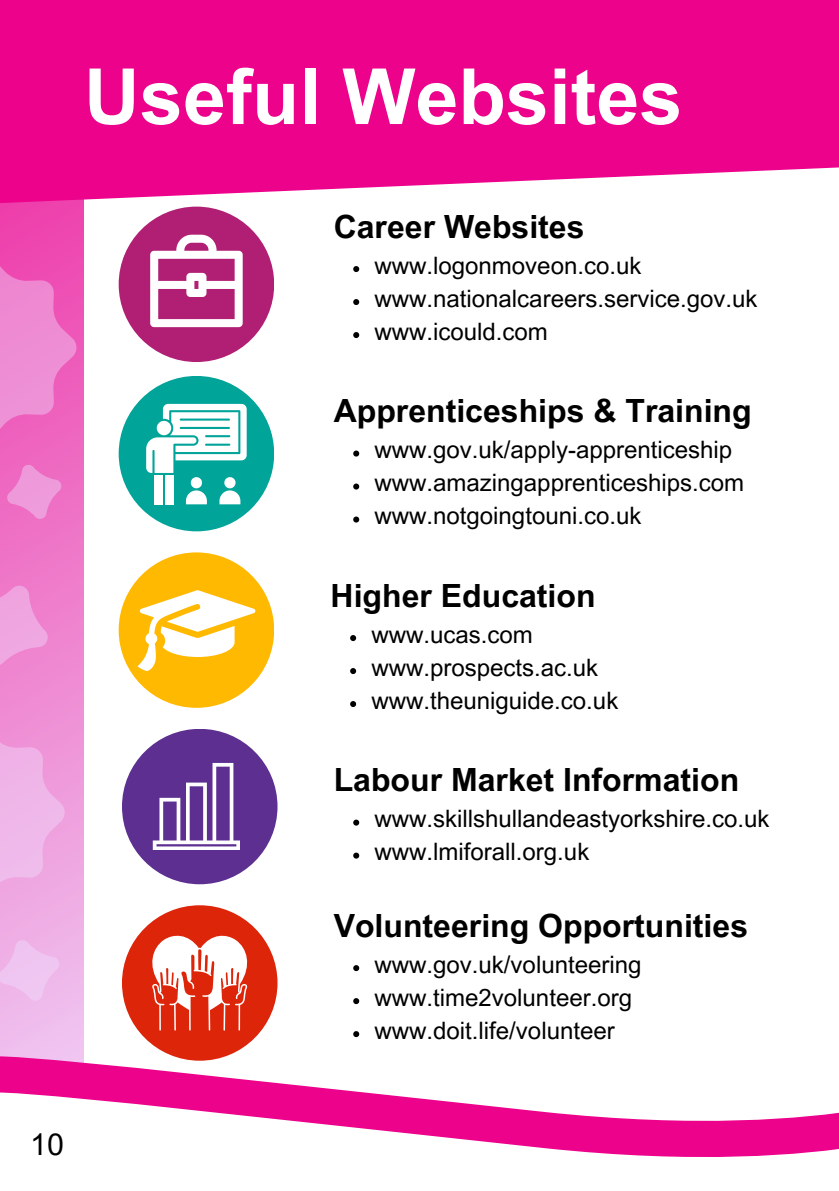
<style>
.page{position:relative;width:839px;height:1191px;background:#fff}
.page>*{position:absolute;margin:0;border:0;box-sizing:border-box;transform-origin:0 0}
.t1{font:700 77.4px "Arial MT Pro";color:#fff}
.t2{font:700 32px "Arial MT Pro";color:#000}
.t3{font:30.2px "Arial MT Pro";color:#000}
.t4{font:24px "Arial MT Pro";color:#000}
</style>
<div class="page">
<svg style="left:0;top:272px;width:84px;height:784px;background:#ee8fd5"></svg>
<svg style="left:0;top:272px;width:76px;height:165px;background:#ee7aca"></svg>
<svg style="left:0;top:726px;width:65px;height:173px;background:#efabe3"></svg>
<svg style="left:7px;top:464px;width:55px;height:55px;background:#ee84cf"></svg>
<svg style="left:0;top:585px;width:48px;height:82px;background:#ee96d8"></svg>
<svg style="left:0;top:940px;width:60px;height:61px;background:#efbeec"></svg>
<svg style="left:0;top:0;width:838px;height:272px;fill:#ed028c"></svg>
<svg style="left:0;top:1056px;width:360px;height:36px;fill:#ed028c"></svg>
<svg style="left:0;top:1092px;width:838px;height:65px"></svg>
<div style="left:119px;top:207px;width:155px;height:155px;background:#b11f74;border-radius:50%"></div>
<svg style="left:150px;top:235px;width:93px;height:92px"></svg>
<div style="left:119px;top:376px;width:155px;height:155px;background:#00a499;border-radius:50%"></div>
<svg style="left:146px;top:404px;width:101px;height:100px"></svg>
<div style="left:119px;top:552px;width:155px;height:156px;background:#ffb901;border-radius:50%"></div>
<svg style="left:138px;top:590px;width:117px;height:81px"></svg>
<div style="left:122px;top:729px;width:155px;height:155px;background:#5d2f91;border-radius:50%"></div>
<svg style="left:153px;top:763px;width:87px;height:87px"></svg>
<div style="left:122px;top:905px;width:155px;height:156px;background:#dd2509;border-radius:50%"></div>
<svg style="left:152px;top:935px;width:96px;height:96px"></svg>
<svg style="left:353px;top:266px;width:6px;height:6px"></svg>
<svg style="left:353px;top:299px;width:6px;height:6px"></svg>
<svg style="left:353px;top:332px;width:6px;height:6px"></svg>
<svg style="left:353px;top:451px;width:6px;height:6px"></svg>
<svg style="left:353px;top:484px;width:6px;height:6px"></svg>
<svg style="left:353px;top:517px;width:6px;height:6px"></svg>
<svg style="left:350px;top:635px;width:6px;height:6px"></svg>
<svg style="left:350px;top:668px;width:6px;height:6px"></svg>
<svg style="left:350px;top:701px;width:6px;height:6px"></svg>
<svg style="left:353px;top:820px;width:6px;height:6px"></svg>
<svg style="left:353px;top:853px;width:6px;height:6px"></svg>
<svg style="left:353px;top:965px;width:6px;height:6px"></svg>
<svg style="left:353px;top:998px;width:6px;height:6px"></svg>
<svg style="left:353px;top:1031px;width:6px;height:6px"></svg>
<h2 class="t1" style="left:84px;top:68px;width:600px">Useful Websites</h2>
<p class="t2" style="left:334px;top:214px;width:252px">Career Websites</p>
<h1 class="t4" style="left:374px;top:256px;width:268px">www.logonmoveon.co.uk</h1>
<p class="t4" style="left:374px;top:289px;width:384px">www.nationalcareers.service.gov.uk</p>
<p class="t4" style="left:374px;top:322px;width:175px">www.icould.com</p>
<h2 class="t2" style="left:334px;top:399px;width:419px">Apprenticeships &amp; Training</h2>
<p class="t4" style="left:374px;top:441px;width:359px">www.gov.uk/apply-apprenticeship</p>
<p class="t4" style="left:374px;top:474px;width:371px">www.amazingapprenticeships.com</p>
<p class="t4" style="left:374px;top:507px;width:268px">www.notgoingtouni.co.uk</p>
<p class="t2" style="left:330px;top:583px;width:266px">Higher Education</p>
<h2 class="t4" style="left:371px;top:625px;width:163px">www.ucas.com</h2>
<p class="t4" style="left:371px;top:658px;width:228px">www.prospects.ac.uk</p>
<p class="t4" style="left:371px;top:691px;width:248px">www.theuniguide.co.uk</p>
<p class="t2" style="left:334px;top:768px;width:407px">Labour Market Information</p>
<p class="t4" style="left:374px;top:810px;width:396px">www.skillshullandeastyorkshire.co.uk</p>
<h2 class="t4" style="left:374px;top:843px;width:216px">www.lmiforall.org.uk</h2>
<p class="t2" style="left:334px;top:913px;width:416px">Volunteering Opportunities</p>
<p class="t4" style="left:374px;top:955px;width:268px">www.gov.uk/volunteering</p>
<p class="t4" style="left:374px;top:988px;width:259px">www.time2volunteer.org</p>
<p class="t4" style="left:374px;top:1021px;width:242px">www.doit.life/volunteer</p>
<p class="t3" style="left:30px;top:1133px;width:35px">10</p>
</div>
